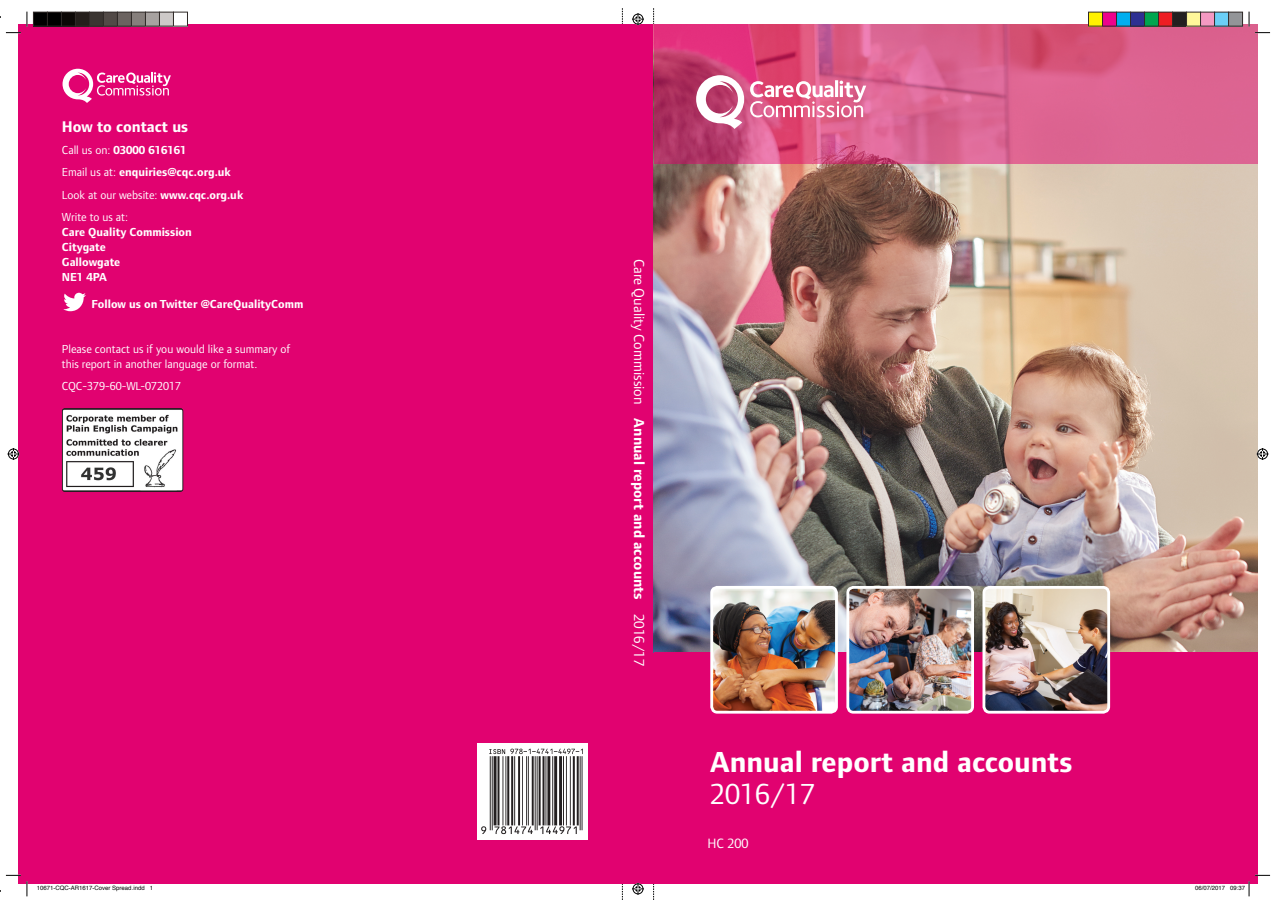
<style>
.page{position:relative;width:1276px;height:908px;background:#fff}
.page>*{position:absolute;margin:0;border:0;box-sizing:border-box;transform-origin:0 0}
.t1{font:700 30px "Foundry Form Sans";color:#fff}
.t2{font:30px "Foundry Form Sans";color:#fff}
.t3{font:700 16px "Foundry Form Sans";color:#fff}
.t4{font:15px "Foundry Form Sans";color:#fff}
.t5{font:14px "Foundry Form Sans";color:#fff}
.t6{font:12px/22.5px "Foundry Form Sans";color:#fff}
.t7{font:700 12px/15px "Foundry Form Sans";color:#fff}
.t8{font:6px "Helvetica";color:#000}
.s1{font-weight:700}
</style>
<div class="page">
<svg style="left:622px;top:8px;width:1px;height:891px"></svg>
<svg style="left:653px;top:8px;width:1px;height:891px"></svg>
<div style="left:18px;top:24px;width:635px;height:859px;background:#e10270"></div>
<svg style="left:63px;top:69px;width:108px;height:34px"></svg>
<div style="left:477px;top:743px;width:110px;height:95px;background:#fff"></div>
<img style="left:481px;top:748px;width:102px;height:86px">
<img style="left:62px;top:408px;width:121px;height:83px">
<svg style="left:63px;top:292px;width:23px;height:19px"></svg>
<img style="left:653px;top:163px;width:604px;height:489px">
<svg style="left:653px;top:24px;width:604px;height:139px;background:#d75987"></svg>
<svg style="left:750px;top:80px;width:116px;height:37px"></svg>
<svg style="left:696px;top:75px;width:48px;height:54px"></svg>
<div style="left:653px;top:652px;width:604px;height:231px;background:#e10270"></div>
<img style="left:986px;top:589px;width:120px;height:120px">
<div style="left:982px;top:585px;width:128px;height:128px;border:3px solid #fff;border-radius:6px"></div>
<img style="left:850px;top:589px;width:120px;height:120px">
<div style="left:846px;top:585px;width:128px;height:128px;border:3px solid #fff;border-radius:6px"></div>
<img style="left:714px;top:589px;width:120px;height:120px">
<div style="left:710px;top:585px;width:128px;height:128px;border:3px solid #fff;border-radius:6px"></div>
<svg style="left:1255px;top:32px;width:15px;height:1px"></svg>
<svg style="left:1255px;top:874px;width:15px;height:1px"></svg>
<svg style="left:1248px;top:12px;width:1px;height:15px"></svg>
<svg style="left:632px;top:13px;width:12px;height:12px"></svg>
<svg style="left:632px;top:882px;width:12px;height:12px"></svg>
<svg style="left:7px;top:448px;width:12px;height:12px"></svg>
<svg style="left:1256px;top:448px;width:12px;height:12px"></svg>
<div style="left:33px;top:12px;width:14px;height:14px;background:#000"></div>
<div style="left:33px;top:12px;width:15px;height:15px;border:1px solid #302a28"></div>
<div style="left:47px;top:12px;width:14px;height:14px;background:#000"></div>
<div style="left:47px;top:12px;width:15px;height:15px;border:1px solid #302a28"></div>
<div style="left:61px;top:12px;width:14px;height:14px;background:#0c0806"></div>
<div style="left:61px;top:12px;width:15px;height:15px;border:1px solid #302a28"></div>
<div style="left:75px;top:12px;width:14px;height:14px;background:#241e1b"></div>
<div style="left:75px;top:12px;width:15px;height:15px;border:1px solid #302a28"></div>
<div style="left:89px;top:12px;width:14px;height:14px;background:#3b3532"></div>
<div style="left:89px;top:12px;width:15px;height:15px;border:1px solid #302a28"></div>
<div style="left:103px;top:12px;width:14px;height:14px;background:#524a47"></div>
<div style="left:103px;top:12px;width:15px;height:15px;border:1px solid #302a28"></div>
<div style="left:117px;top:12px;width:14px;height:14px;background:#6b6360"></div>
<div style="left:117px;top:12px;width:15px;height:15px;border:1px solid #302a28"></div>
<div style="left:131px;top:12px;width:14px;height:14px;background:#867f7c"></div>
<div style="left:131px;top:12px;width:15px;height:15px;border:1px solid #302a28"></div>
<div style="left:145px;top:12px;width:14px;height:14px;background:#a7a2a0"></div>
<div style="left:145px;top:12px;width:15px;height:15px;border:1px solid #302a28"></div>
<div style="left:159px;top:12px;width:14px;height:14px;background:#cdc9c8"></div>
<div style="left:159px;top:12px;width:15px;height:15px;border:1px solid #302a28"></div>
<div style="left:173px;top:12px;width:14px;height:14px;background:#fff"></div>
<div style="left:173px;top:12px;width:15px;height:15px;border:1px solid #302a28"></div>
<div style="left:1088px;top:12px;width:14px;height:14px;background:#fff101"></div>
<div style="left:1088px;top:12px;width:15px;height:15px;border:1px solid #302a28"></div>
<div style="left:1102px;top:12px;width:14px;height:14px;background:#ed028c"></div>
<div style="left:1102px;top:12px;width:15px;height:15px;border:1px solid #302a28"></div>
<div style="left:1116px;top:12px;width:14px;height:14px;background:#00aeef"></div>
<div style="left:1116px;top:12px;width:15px;height:15px;border:1px solid #302a28"></div>
<div style="left:1130px;top:12px;width:14px;height:14px;background:#2e3092"></div>
<div style="left:1130px;top:12px;width:15px;height:15px;border:1px solid #302a28"></div>
<div style="left:1144px;top:12px;width:14px;height:14px;background:#00a54f"></div>
<div style="left:1144px;top:12px;width:15px;height:15px;border:1px solid #302a28"></div>
<div style="left:1158px;top:12px;width:14px;height:14px;background:#ee1d23"></div>
<div style="left:1158px;top:12px;width:15px;height:15px;border:1px solid #302a28"></div>
<div style="left:1172px;top:12px;width:14px;height:14px;background:#231f20"></div>
<div style="left:1172px;top:12px;width:15px;height:15px;border:1px solid #302a28"></div>
<div style="left:1186px;top:12px;width:14px;height:14px;background:#fff79a"></div>
<div style="left:1186px;top:12px;width:15px;height:15px;border:1px solid #302a28"></div>
<div style="left:1200px;top:12px;width:14px;height:14px;background:#f499c2"></div>
<div style="left:1200px;top:12px;width:15px;height:15px;border:1px solid #302a28"></div>
<div style="left:1214px;top:12px;width:14px;height:14px;background:#6bcff6"></div>
<div style="left:1214px;top:12px;width:15px;height:15px;border:1px solid #302a28"></div>
<div style="left:1228px;top:12px;width:14px;height:14px;background:#939598"></div>
<div style="left:1228px;top:12px;width:15px;height:15px;border:1px solid #302a28"></div>
<svg style="left:1194px;top:881px;width:55px;height:14px"></svg>
<svg style="left:0;top:12px;width:28px;height:21px"></svg>
<svg style="left:0;top:874px;width:28px;height:21px"></svg>
<h2 class="t3" style="left:62px;top:117px;width:128px">How to contact us</h2>
<p class="t6" style="left:62px;top:138px;width:183px">Call us on: <span class="s1">03000 616161<br></span>Email us at: <span class="s1">enquiries@cqc.org.uk<br></span>Look at our website: <span class="s1">www.cqc.org.uk<br></span>Write to us at:</p>
<p class="t7" style="left:62px;top:225px;width:131px">Care Quality Commission<br>Citygate<br>Gallowgate<br>NE1 4PA</p>
<p class="t7" style="left:92px;top:296px;width:213px">Follow us on Twitter @CareQualityComm</p>
<p class="t6" style="left:62px;top:341px;width:230px;line-height:15px">Please contact us if you would like a summary of this report in another language or format.</p>
<p class="t6" style="left:62px;top:375px;width:121px">CQC-379-60-WL-072017</p>
<p class="t4" style="left:647px;top:259px;width:408px;rotate:90deg">Care Quality Commission <span class="s1">Annual report and accounts</span> 2016/17</p>
<h1 class="t1" style="left:710px;top:745px;width:363px">Annual report and accounts</h1>
<h1 class="t2" style="left:710px;top:777px;width:106px">2016/17</h1>
<p class="t5" style="left:707px;top:835px;width:43px">HC 200</p>
<p class="t8" style="left:37px;top:883px;width:118px">10671-CQC-AR1617-Cover Spread.indd 1</p>
<p class="t8" style="left:1195px;top:883px;width:52px">06/07/2017 09:37</p>
</div>
